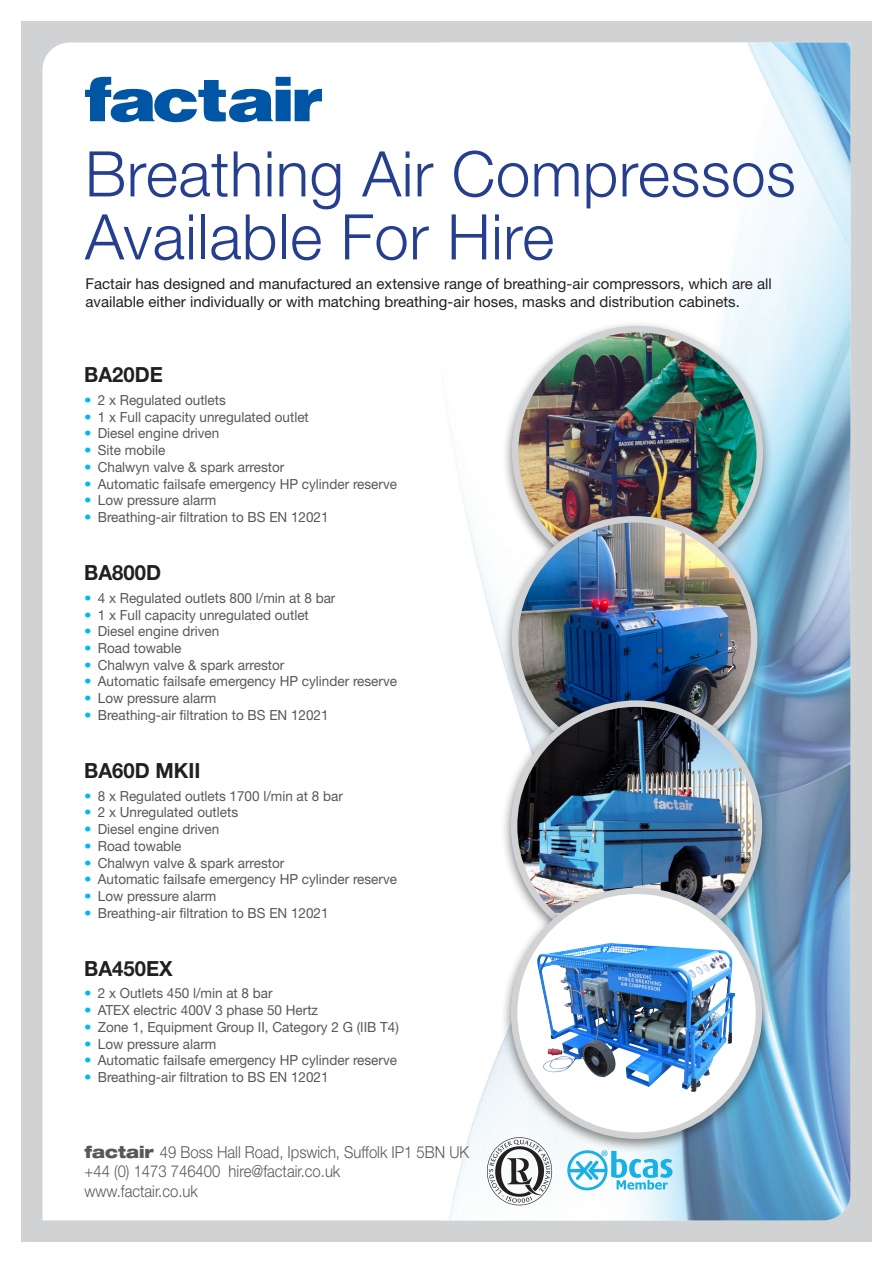
<style>
.page{position:relative;width:893px;height:1263px;background:#fff}
.page>*{position:absolute;margin:0;border:0;box-sizing:border-box;transform-origin:0 0}
.t1{font:300 63px "Helvetica Neue";letter-spacing:.01em;color:#253f8e}
.Body{font:700 20.85px "Helvetica Neue";color:#231f20}
.t2{font:300 16.5px "Helvetica Neue";color:#57585a;scale:.9 1}
.t3{font:15px "Helvetica Neue";color:#231f20}
.Body-2{font:13.95px "Helvetica Neue";color:#57585a}
.s1{color:#00baf1}
.s2{font-weight:900;font-stretch:expanded}
</style>
<div class="page">
<div style="left:21px;top:21px;width:851px;height:1221px;background:linear-gradient(to right,#d1d2d4,#d1d2d4)"></div>
<svg style="left:43px;top:43px;width:398px;height:1177px"></svg>
<img style="left:441px;top:43px;width:409px;height:1177px">
<svg style="left:85px;top:77px;width:237px;height:45px"></svg>
<div style="left:502px;top:321px;width:271px;height:271px;background:#231f20;opacity:.55"></div>
<img style="left:515px;top:329px;width:245px;height:182px">
<div style="left:502px;top:511px;width:265px;height:265px;background:#231f20;opacity:.55"></div>
<img style="left:515px;top:519px;width:239px;height:176px">
<div style="left:501px;top:695px;width:271px;height:271px;background:#231f20;opacity:.55"></div>
<img style="left:514px;top:704px;width:245px;height:178px">
<div style="left:501px;top:882px;width:271px;height:271px;background:#231f20;opacity:.55"></div>
<div style="left:514px;top:891px;width:245px;height:245px;background:#fff;border-radius:50%"></div>
<img style="left:536px;top:943px;width:199px;height:149px">
<div style="left:511px;top:888px;width:251px;height:251px;border:6px solid #d1d2d4;border-radius:50%"></div>
<img style="left:481px;top:1131px;width:77px;height:78px">
<svg style="left:567px;top:1150px;width:105px;height:40px"></svg>
<p class="t1" style="left:85px;top:135px;width:712px">Breathing Air Compressos</p>
<p class="t1" style="left:85px;top:198px;width:471px">Available For Hire</p>
<p class="t3" style="left:86px;top:275px;width:688px">Factair has designed and manufactured an extensive range of breathing-air compressors, which are all</p>
<p class="t3" style="left:86px;top:293px;width:656px">available either individually or with matching breathing-air hoses, masks and distribution cabinets.</p>
<p class="Body" style="left:84px;top:362px;width:80px">BA20DE</p>
<p class="Body-2" style="left:84px;top:392px;width:143px"><span class="s1">•</span> 2 x Regulated outlets</p>
<p class="Body-2" style="left:84px;top:408px;width:226px"><span class="s1">•</span> 1 x Full capacity unregulated outlet</p>
<p class="Body-2" style="left:84px;top:425px;width:137px"><span class="s1">•</span> Diesel engine driven</p>
<p class="Body-2" style="left:84px;top:442px;width:83px"><span class="s1">•</span> Site mobile</p>
<p class="Body-2" style="left:84px;top:459px;width:202px"><span class="s1">•</span> Chalwyn valve &amp; spark arrestor</p>
<p class="Body-2" style="left:84px;top:475px;width:314px"><span class="s1">•</span> Automatic failsafe emergency HP cylinder reserve</p>
<p class="Body-2" style="left:84px;top:492px;width:134px"><span class="s1">•</span> Low pressure alarm</p>
<p class="Body-2" style="left:84px;top:509px;width:246px"><span class="s1">•</span> Breathing-air filtration to BS EN 12021</p>
<p class="Body" style="left:84px;top:560px;width:78px">BA800D</p>
<p class="Body-2" style="left:84px;top:590px;width:253px"><span class="s1">•</span> 4 x Regulated outlets 800 l/min at 8 bar</p>
<p class="Body-2" style="left:84px;top:606px;width:226px"><span class="s1">•</span> 1 x Full capacity unregulated outlet</p>
<p class="Body-2" style="left:84px;top:623px;width:137px"><span class="s1">•</span> Diesel engine driven</p>
<p class="Body-2" style="left:84px;top:640px;width:99px"><span class="s1">•</span> Road towable</p>
<p class="Body-2" style="left:84px;top:656px;width:202px"><span class="s1">•</span> Chalwyn valve &amp; spark arrestor</p>
<p class="Body-2" style="left:84px;top:673px;width:314px"><span class="s1">•</span> Automatic failsafe emergency HP cylinder reserve</p>
<p class="Body-2" style="left:84px;top:690px;width:134px"><span class="s1">•</span> Low pressure alarm</p>
<p class="Body-2" style="left:84px;top:706px;width:246px"><span class="s1">•</span> Breathing-air filtration to BS EN 12021</p>
<p class="Body" style="left:84px;top:758px;width:118px">BA60D MKII</p>
<p class="Body-2" style="left:84px;top:787px;width:260px"><span class="s1">•</span> 8 x Regulated outlets 1700 l/min at 8 bar</p>
<p class="Body-2" style="left:84px;top:804px;width:155px"><span class="s1">•</span> 2 x Unregulated outlets</p>
<p class="Body-2" style="left:84px;top:821px;width:137px"><span class="s1">•</span> Diesel engine driven</p>
<p class="Body-2" style="left:84px;top:837px;width:99px"><span class="s1">•</span> Road towable</p>
<p class="Body-2" style="left:84px;top:854px;width:202px"><span class="s1">•</span> Chalwyn valve &amp; spark arrestor</p>
<p class="Body-2" style="left:84px;top:871px;width:314px"><span class="s1">•</span> Automatic failsafe emergency HP cylinder reserve</p>
<p class="Body-2" style="left:84px;top:888px;width:134px"><span class="s1">•</span> Low pressure alarm</p>
<p class="Body-2" style="left:84px;top:904px;width:246px"><span class="s1">•</span> Breathing-air filtration to BS EN 12021</p>
<p class="Body" style="left:84px;top:955px;width:90px">BA450EX</p>
<p class="Body-2" style="left:84px;top:985px;width:190px"><span class="s1">•</span> 2 x Outlets 450 l/min at 8 bar</p>
<p class="Body-2" style="left:84px;top:1002px;width:235px"><span class="s1">•</span> ATEX electric 400V 3 phase 50 Hertz</p>
<p class="Body-2" style="left:84px;top:1018px;width:316px"><span class="s1">•</span> Zone 1, Equipment Group II, Category 2 G (IIB T4)</p>
<p class="Body-2" style="left:84px;top:1035px;width:134px"><span class="s1">•</span> Low pressure alarm</p>
<p class="Body-2" style="left:84px;top:1052px;width:314px"><span class="s1">•</span> Automatic failsafe emergency HP cylinder reserve</p>
<p class="Body-2" style="left:84px;top:1069px;width:246px"><span class="s1">•</span> Breathing-air filtration to BS EN 12021</p>
<p class="t2" style="left:85px;top:1142px;width:429px"><span class="s2">factair</span> 49 Boss Hall Road, Ipswich, Suffolk IP1 5BN UK</p>
<p class="t2" style="left:85px;top:1161px;width:286px">+44 (0) 1473 746400 hire@factair.co.uk</p>
<p class="t2" style="left:85px;top:1181px;width:127px">www.factair.co.uk</p>
</div>
